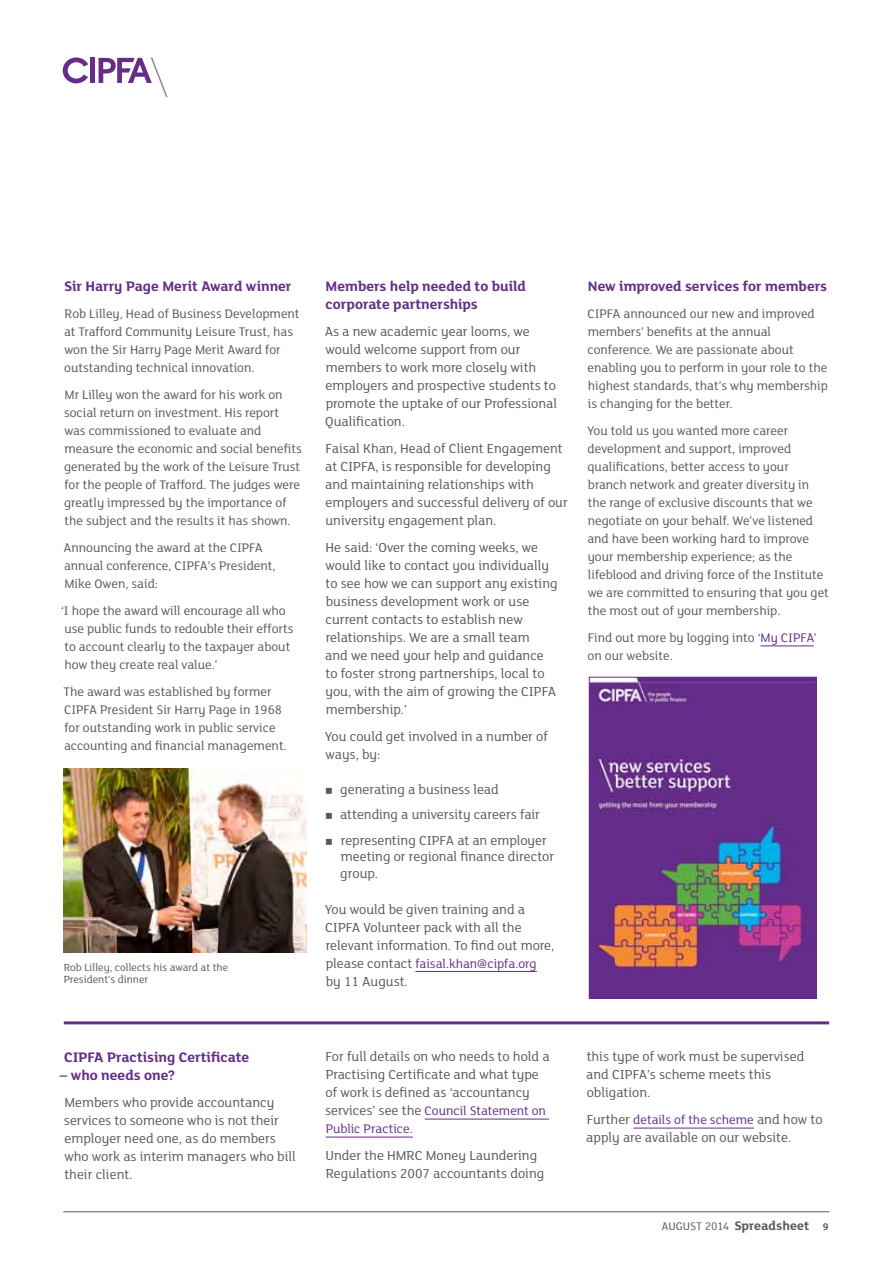
<style>
.page{position:relative;width:893px;height:1263px;background:#fff}
.page>*{position:absolute;margin:0;border:0;box-sizing:border-box;transform-origin:0 0}
.t1{font:700 15px/18px "FS Lola";color:#652d89}
.t2{font:14.25px/18px "FS Lola";color:#58595b}
.t3{font:13.5px/18px "FS Lola";color:#58595b}
.t4{font:13.5px/18px "FS Lola";letter-spacing:-.005em;color:#652d89}
.t5{font:700 13.5px "FS Lola";color:#58595b}
.t6{font:11.25px/12px "FS Lola";color:#58595b}
.s1{font-size:14.25px;color:#58595b}
.s2{color:#652d89}
.s3{font-weight:400;font-size:12px}
.s4{font-size:10.5px}
</style>
<div class="page">
<hr style="left:63px;top:1211px;width:766px;height:1px;background:#58595b">
<div style="left:90px;top:58px;width:5px;height:25px;background:#652d89"></div>
<svg style="left:99px;top:57px;width:69px;height:40px"></svg>
<svg style="left:63px;top:57px;width:25px;height:26px"></svg>
<hr style="left:760px;top:645px;width:54px;height:1px;background:#652d89">
<img style="left:591px;top:679px;width:223px;height:317px">
<div style="left:589px;top:677px;width:227px;height:321px;border:1px solid #652d89"></div>
<hr style="left:415px;top:971px;width:122px;height:1px;background:#652d89">
<img style="left:64px;top:768px;width:243px;height:185px">
<hr style="left:425px;top:1119px;width:124px;height:1px;background:#652d89">
<hr style="left:326px;top:1137px;width:87px;height:1px;background:#652d89">
<hr style="left:633px;top:1128px;width:121px;height:1px;background:#652d89">
<hr style="left:64px;top:1021px;width:765px;height:3px;background:#652d89">
<p class="t1" style="left:64px;top:276px;width:229px">Sir Harry Page Merit Award winner</p>
<p class="t3" style="left:64px;top:304px;width:237px">Rob Lilley, Head of Business Development at Trafford Community Leisure Trust, has won the Sir Harry Page Merit Award for outstanding technical innovation.</p>
<p class="t3" style="left:64px;top:385px;width:239px">Mr Lilley won the award for his work on social return on investment. His report was commissioned to evaluate and measure the economic and social benefits generated by the work of the Leisure Trust for the people of Trafford. The judges were greatly impressed by the importance of the subject and the results it has shown.</p>
<p class="t3" style="left:64px;top:538px;width:214px">Announcing the award at the CIPFA annual conference, CIPFA’s President,<br>Mike Owen, said:</p>
<p class="t3" style="left:61px;top:601px;width:234px">‘I hope the award will encourage all who use public funds to redouble their efforts to account clearly to the taxpayer about how they create real value.’</p>
<p class="t3" style="left:63px;top:682px;width:225px">The award was established by former CIPFA President Sir Harry Page in 1968 for outstanding work in public service accounting and financial management.</p>
<p class="t6" style="left:64px;top:960px;width:166px">Rob Lilley, collects his award at the<br>President’s dinner</p>
<p class="t1" style="left:326px;top:276px;width:202px">Members help needed to build corporate partnerships</p>
<p class="t2" style="left:325px;top:322px;width:234px">As a new academic year looms, we would welcome support from our members to work more closely with employers and prospective students to promote the uptake of our Professional<br>Qualification.</p>
<p class="t2" style="left:325px;top:439px;width:244px">Faisal Khan, Head of Client Engagement at CIPFA, is responsible for developing and maintaining relationships with employers and successful delivery of our university engagement plan.</p>
<p class="t2" style="left:325px;top:538px;width:234px">He said: ‘Over the coming weeks, we would like to contact you individually to see how we can support any existing business development work or use current contacts to establish new relationships. We are a small team<br>and we need your help and guidance to foster strong partnerships, local to you, with the aim of growing the CIPFA membership.’</p>
<p class="t2" style="left:325px;top:727px;width:225px">You could get involved in a number of ways, by:</p>
<p class="t2" style="left:340px;top:776px;width:208px;line-height:25.5px">generating a business lead attending a university careers fair representing CIPFA at an employer</p>
<p class="t2" style="left:340px;top:848px;width:215px;line-height:16.5px">meeting or regional finance director group.</p>
<p class="t2" style="left:325px;top:899px;width:231px">You would be given training and a<br>CIPFA Volunteer pack with all the relevant information. To find out more,</p>
<p class="t4" style="left:326px;top:954px;width:213px"><span class="s1">please contact</span> faisal.khan@cipfa.org</p>
<p class="t2" style="left:326px;top:971px;width:84px">by 11 August.</p>
<p class="t1" style="left:588px;top:276px;width:241px">New improved services for members</p>
<p class="t3" style="left:587px;top:304px;width:242px">CIPFA announced our new and improved members’ benefits at the annual conference. We are passionate about enabling you to perform in your role to the highest standards, that’s why membership is changing for the better.</p>
<p class="t3" style="left:587px;top:421px;width:243px">You told us you wanted more career development and support, improved qualifications, better access to your branch network and greater diversity in the range of exclusive discounts that we negotiate on your behalf. We’ve listened and have been working hard to improve your membership experience; as the lifeblood and driving force of the Institute we are committed to ensuring that you get the most out of your membership.</p>
<p class="t3" style="left:588px;top:628px;width:230px">Find out more by logging into ‘<span class="s2">My CIPFA</span>’ on our website.</p>
<p class="t1" style="left:64px;top:1047px;width:9px">CIPFA</p>
<p class="t1" style="left:107px;top:1047px;width:144px">Practising Certificate</p>
<p class="t1" style="left:60px;top:1065px;width:117px">– who needs one?</p>
<p class="t2" style="left:64px;top:1093px;width:233px">Members who provide accountancy services to someone who is not their employer need one, as do members who work as interim managers who bill their client.</p>
<p class="t2" style="left:326px;top:1047px;width:226px">For full details on who needs to hold a<br>Practising Certificate and what type of work is defined as ‘accountancy</p>
<p class="t4" style="left:325px;top:1101px;width:222px"><span class="s1">services’ see the</span> Council Statement on<br>Public Practice.</p>
<p class="t2" style="left:325px;top:1146px;width:220px">Under the HMRC Money Laundering<br>Regulations 2007 accountants doing</p>
<p class="t2" style="left:586px;top:1047px;width:220px">this type of work must be supervised and CIPFA’s scheme meets this obligation.</p>
<p class="t4" style="left:587px;top:1110px;width:237px"><span class="s1">Further</span> details of the scheme <span class="s1">and how to</span></p>
<p class="t2" style="left:586px;top:1128px;width:207px">apply are available on our website.</p>
<p class="t5" style="left:661px;top:1216px;width:169px"><span class="s3">AUGUST 2014</span> Spreadsheet <span class="s4">9</span></p>
</div>
